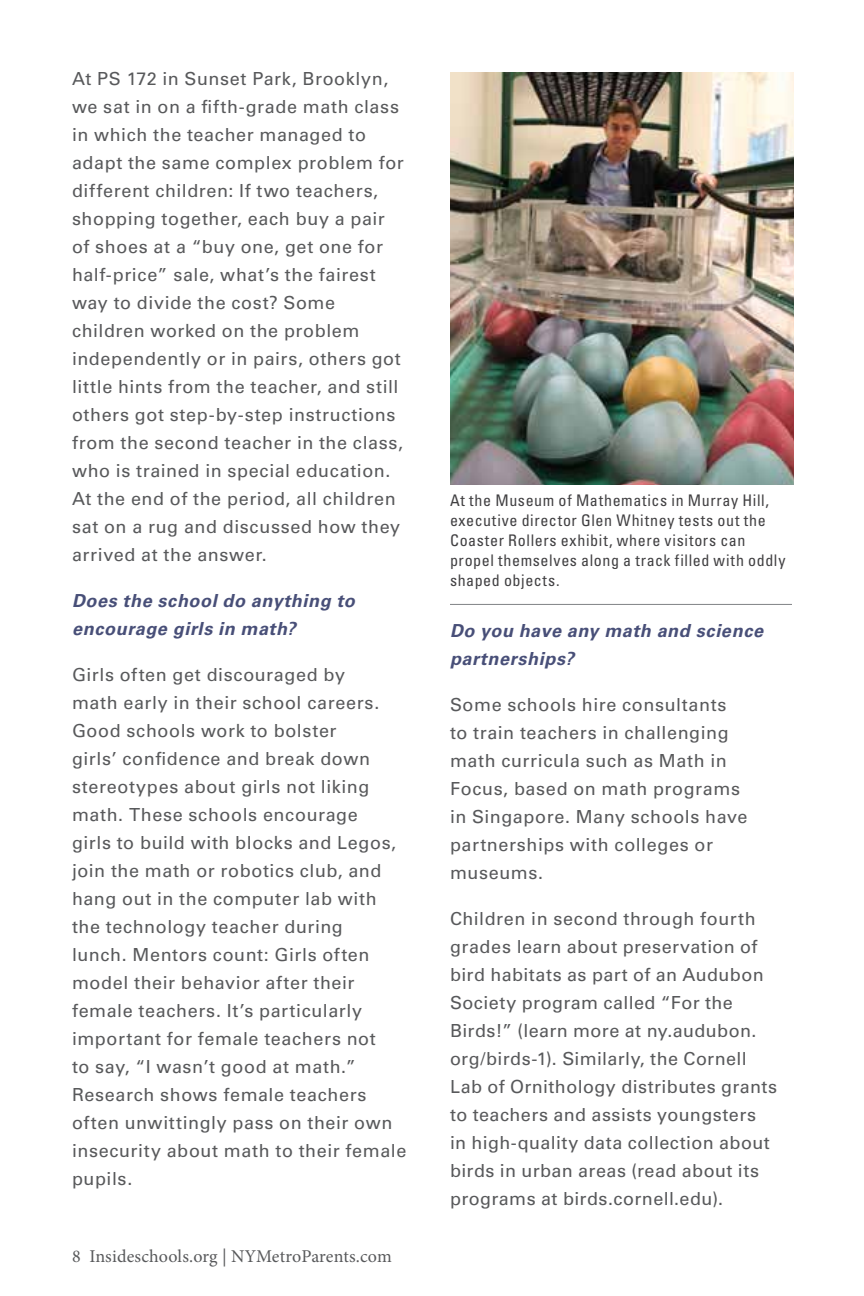
<style>
.page{position:relative;width:864px;height:1296px;background:#fff}
.page>*{position:absolute;margin:0;border:0;box-sizing:border-box;transform-origin:0 0}
.t1{font:18px/28px "Univers LT Std";letter-spacing:.03em;color:#58595b}
.t2{font:italic 700 18px/28px "Univers LT Std";letter-spacing:.035em;color:#484f78}
.t3{font:18px "Minion Pro";letter-spacing:.005em;color:#58595b}
.t4{font:condensed 16px/20px "Univers LT Std";letter-spacing:.04em;color:#414042}
</style>
<div class="page">
<hr style="left:450px;top:604px;width:342px;height:1px;background:#808285">
<img style="left:450px;top:72px;width:344px;height:412px">
<p class="t1" style="left:72px;top:65px;width:333px">At PS 172 in Sunset Park, Brooklyn, we sat in on a fifth-grade math class in which the teacher managed to adapt the same complex problem for different children: If two teachers, shopping together, each buy a pair of shoes at a “buy one, get one for half-price” sale, what’s the fairest way to divide the cost? Some children worked on the problem independently or in pairs, others got little hints from the teacher, and still others got step-by-step instructions from the second teacher in the class, who is trained in special education.<br>At the end of the period, all children sat on a rug and discussed how they arrived at the answer.</p>
<p class="t2" style="left:72px;top:587px;width:284px">Does the school do anything to encourage girls in math?</p>
<p class="t1" style="left:72px;top:661px;width:336px">Girls often get discouraged by<br>math early in their school careers.<br>Good schools work to bolster<br>girls’ confidence and break down stereotypes about girls not liking math. These schools encourage<br>girls to build with blocks and Legos, join the math or robotics club, and hang out in the computer lab with the technology teacher during<br>lunch. Mentors count: Girls often model their behavior after their female teachers. It’s particularly important for female teachers not<br>to say, “I wasn’t good at math.”<br>Research shows female teachers often unwittingly pass on their own insecurity about math to their female pupils.</p>
<p class="t3" style="left:72px;top:1244px;width:321px">8 Insideschools.org | NYMetroParents.com</p>
<p class="t4" style="left:450px;top:490px;width:337px">At the Museum of Mathematics in Murray Hill, executive director Glen Whitney tests out the Coaster Rollers exhibit, where visitors can propel themselves along a track filled with oddly shaped objects.</p>
<p class="t2" style="left:450px;top:617px;width:315px">Do you have any math and science partnerships?</p>
<p class="t1" style="left:450px;top:691px;width:299px">Some schools hire consultants to train teachers in challenging math curricula such as Math in<br>Focus, based on math programs in Singapore. Many schools have partnerships with colleges or museums.</p>
<p class="t1" style="left:450px;top:905px;width:329px">Children in second through fourth grades learn about preservation of bird habitats as part of an Audubon Society program called “For the Birds!” (learn more at ny.audubon. org/birds-1). Similarly, the Cornell Lab of Ornithology distributes grants to teachers and assists youngsters<br>in high-quality data collection about birds in urban areas (read about its programs at birds.cornell.edu).</p>
</div>
